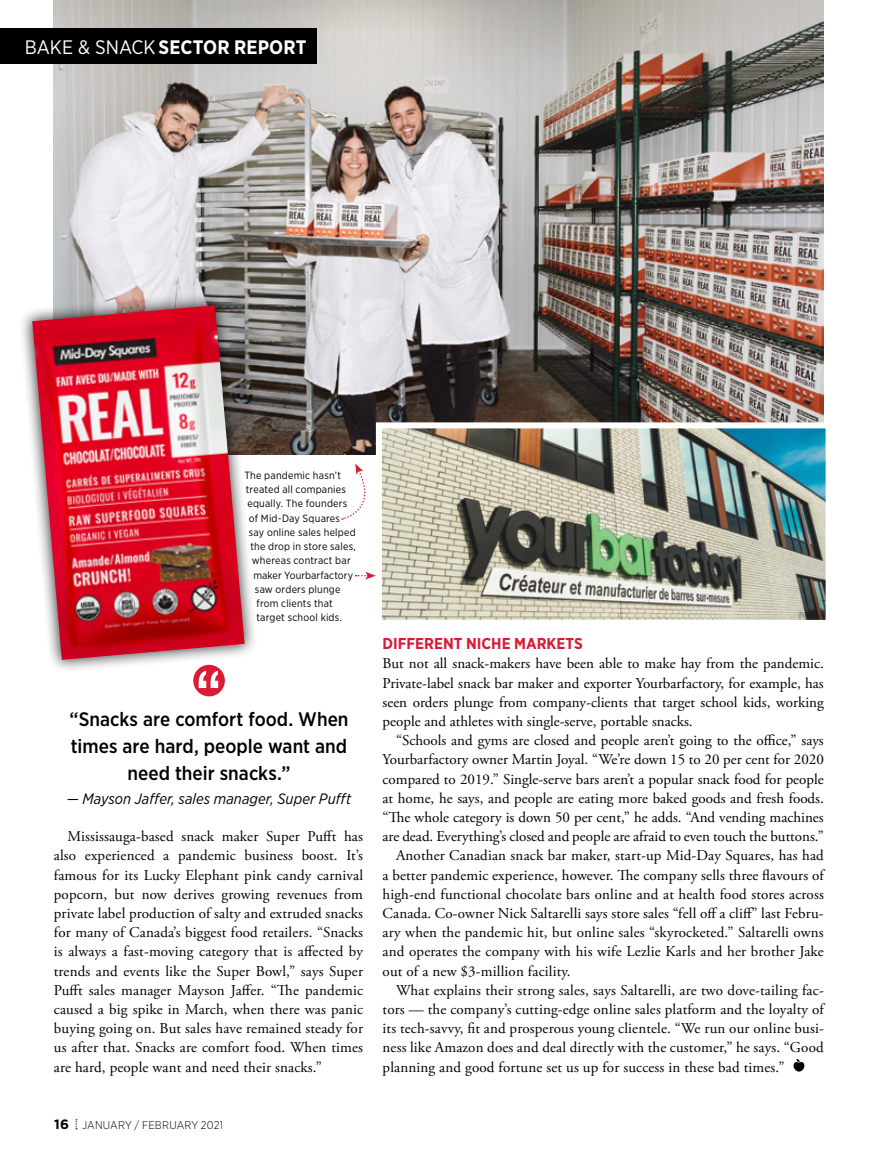
<style>
.page{position:relative;width:878px;height:1161px;background:#fff}
.page>*{position:absolute;margin:0;border:0;box-sizing:border-box;transform-origin:0 0}
.t1{font:500 19.5px/27px "Gotham Narrow";color:#000;text-align:center}
.t2{font:700 19.5px "Gotham Narrow";letter-spacing:.005em;color:#fff}
.t3{font:700 15.75px "Gotham Narrow";color:#d71c33}
.t4{font:15px/19.2px "Adobe Garamond Pro";letter-spacing:.01em;color:#000;text-align:justify}
.t5{font:italic 15px "Gotham Narrow";letter-spacing:.005em;color:#000}
.t6{font:300 11.25px "Gotham Narrow";letter-spacing:.015em;color:#000}
.t7{font:10.5px "Gotham Narrow";letter-spacing:.02em;color:#000}
.s1{font-weight:400}
.s2{font-family:"Gotham";font-weight:700;font-size:13.5px}
</style>
<div class="page">
<img style="left:54px;top:0;width:769px;height:454px">
<svg style="left:793px;top:1059px;width:11px;height:13px"></svg>
<div style="left:0;top:29px;width:316px;height:35px;background:#000"></div>
<div style="left:19px;top:292px;width:239px;height:381px;background:#000;opacity:.75"></div>
<img style="left:32px;top:305px;width:212px;height:355px">
<div style="left:193px;top:665px;width:32px;height:31px;background:#d71c33;border-radius:50%"></div>
<svg style="left:199px;top:671px;width:19px;height:17px"></svg>
<img style="left:383px;top:429px;width:441px;height:190px">
<div style="left:376px;top:422px;width:455px;height:204px;border:6px solid #fff"></div>
<svg style="left:342px;top:464px;width:24px;height:56px"></svg>
<svg style="left:355px;top:572px;width:21px;height:8px"></svg>
<h1 class="t2" style="left:25px;top:35px;width:283px"><span class="s1">BAKE &amp; SNACK</span>SECTOR REPORT</h1>
<p class="t7" style="left:244px;top:469px;width:98px">The pandemic hasn’t</p>
<p class="t7" style="left:246px;top:483px;width:102px">treated all companies</p>
<p class="t7" style="left:247px;top:497px;width:101px">equally. The founders</p>
<p class="t7" style="left:249px;top:511px;width:93px">of Mid-Day Squares</p>
<p class="t7" style="left:249px;top:526px;width:108px">say online sales helped</p>
<p class="t7" style="left:250px;top:540px;width:107px">the drop in store sales,</p>
<p class="t7" style="left:252px;top:554px;width:100px">whereas contract bar</p>
<p class="t7" style="left:253px;top:568px;width:101px">maker Yourbarfactory</p>
<p class="t7" style="left:255px;top:583px;width:87px">saw orders plunge</p>
<p class="t7" style="left:256px;top:597px;width:78px">from clients that</p>
<p class="t7" style="left:256px;top:611px;width:87px">target school kids.</p>
<h1 class="t1" style="left:70px;top:705px;width:280px">“Snacks are comfort food. When times are hard, people want and need their snacks.”</h1>
<p class="t5" style="left:67px;top:789px;width:286px">— Mayson Jaffer, sales manager, Super Pufft</p>
<p class="t4" style="left:54px;top:827px;width:311px;text-indent:14px">Mississauga-based snack maker Super Pufft has also experienced a pandemic business boost. It’s famous for its Lucky Elephant pink candy carnival popcorn, but now derives growing revenues from private label production of salty and extruded snacks for many of Canada’s biggest food retailers. “Snacks is always a fast-moving category that is affected by trends and events like the Super Bowl,” says Super Pufft sales manager Mayson Jaffer. “The pandemic caused a big spike in March, when there was panic buying going on. But sales have remained steady for us after that. Snacks are comfort food. When times are hard, people want and need their snacks.”</p>
<p class="t6" style="left:54px;top:1118px;width:171px"><span class="s2">16</span> JANUARY / FEBRUARY 2021</p>
<p class="t3" style="left:382px;top:634px;width:202px">DIFFERENT NICHE MARKETS</p>
<p class="t4" style="left:382px;top:655px;width:442px">But not all snack-makers have been able to make hay from the pandemic.<br>Private-label snack bar maker and exporter Yourbarfactory, for example, has seen orders plunge from company-clients that target school kids, working people and athletes with single-serve, portable snacks.</p>
<p class="t4" style="left:396px;top:731px;width:429px">“Schools and gyms are closed and people aren’t going to the office,” says</p>
<p class="t4" style="left:382px;top:751px;width:443px">Yourbarfactory owner Martin Joyal. “We’re down 15 to 20 per cent for 2020</p>
<p class="t4" style="left:382px;top:770px;width:442px">compared to 2019.” Single-serve bars aren’t a popular snack food for people</p>
<p class="t4" style="left:382px;top:789px;width:443px">at home, he says, and people are eating more baked goods and fresh foods.</p>
<p class="t4" style="left:382px;top:808px;width:442px">“The whole category is down 50 per cent,” he adds. “And vending machines</p>
<p class="t4" style="left:382px;top:827px;width:442px">are dead. Everything’s closed and people are afraid to even touch the buttons.”</p>
<p class="t4" style="left:396px;top:847px;width:429px">Another Canadian snack bar maker, start-up Mid-Day Squares, has had</p>
<p class="t4" style="left:382px;top:866px;width:442px">a better pandemic experience, however. The company sells three flavours of</p>
<p class="t4" style="left:382px;top:885px;width:443px">high-end functional chocolate bars online and at health food stores across</p>
<p class="t4" style="left:382px;top:904px;width:442px">Canada. Co-owner Nick Saltarelli says store sales “fell off a cliff” last Febru-</p>
<p class="t4" style="left:382px;top:923px;width:443px">ary when the pandemic hit, but online sales “skyrocketed.” Saltarelli owns</p>
<p class="t4" style="left:382px;top:943px;width:443px">and operates the company with his wife Lezlie Karls and her brother Jake</p>
<p class="t4" style="left:382px;top:962px;width:189px">out of a new $3-million facility.</p>
<p class="t4" style="left:396px;top:981px;width:429px">What explains their strong sales, says Saltarelli, are two dove-tailing fac-</p>
<p class="t4" style="left:382px;top:1000px;width:443px">tors — the company’s cutting-edge online sales platform and the loyalty of</p>
<p class="t4" style="left:382px;top:1019px;width:443px">its tech-savvy, fit and prosperous young clientele. “We run our online busi-</p>
<p class="t4" style="left:382px;top:1039px;width:442px">ness like Amazon does and deal directly with the customer,” he says. “Good</p>
<p class="t4" style="left:382px;top:1058px;width:403px">planning and good fortune set us up for success in these bad times.”</p>
</div>
